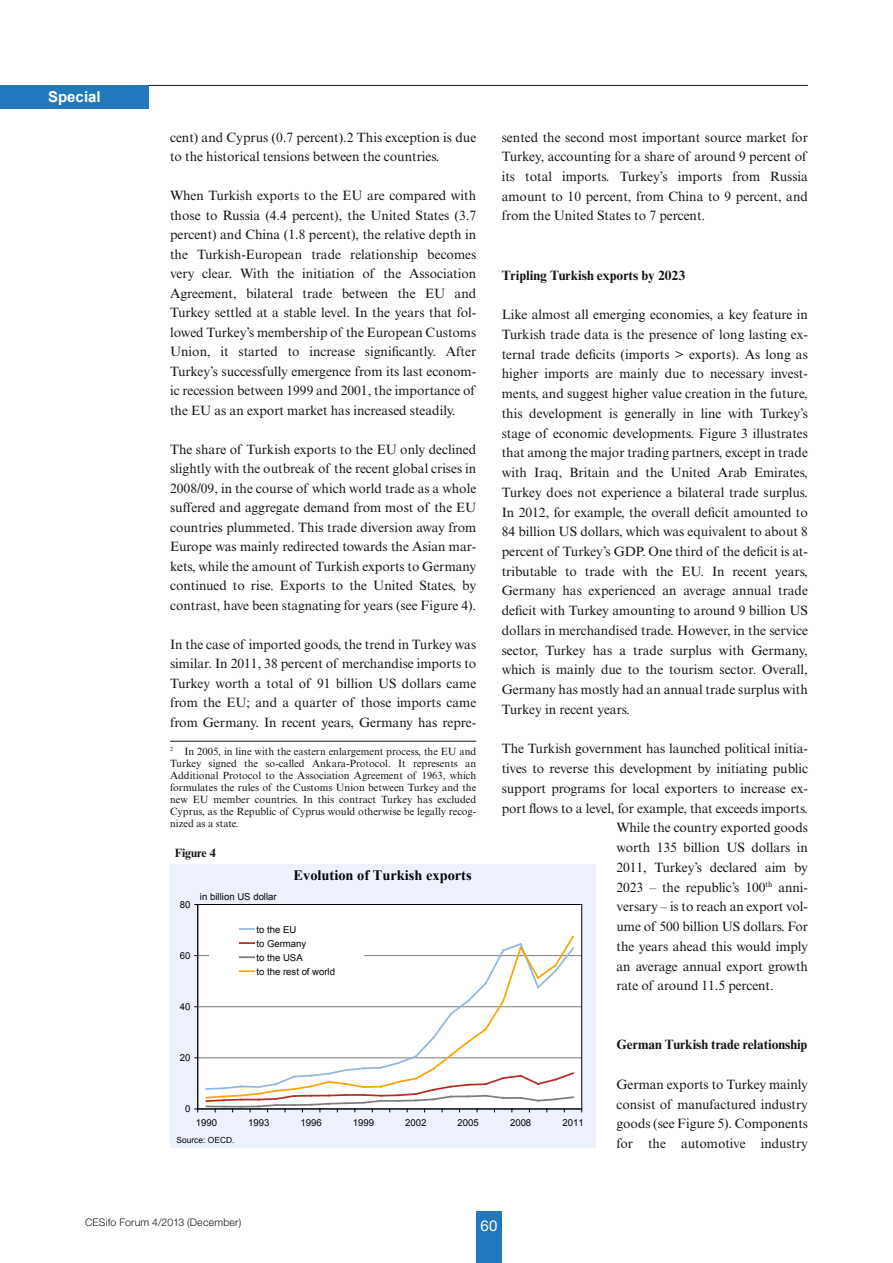
<style>
.page{position:relative;width:893px;height:1263px;background:#fff}
.page>*{position:absolute;margin:0;border:0;box-sizing:border-box;transform-origin:0 0}
.t1{font:700 15px "Arial";color:#fff}
.t2{font:15px "Helvetica Neue LT Std";color:#fff}
.t3{font:700 14.4px "Times New Roman";color:#020408}
.Fliesstext{font:13.5px/19.8px "Times New Roman MT Std";letter-spacing:-.005em;color:#151616;text-align:justify}
.Zwischen-Head_bold{font:700 13.5px "Times New Roman MT Std";letter-spacing:-.005em;color:#151616}
.Head-8pt{font:700 12px "Times New Roman MT Std";color:#151616}
.Fußnote{font:10.5px/12px "Times New Roman MT Std";color:#151616;text-align:justify}
.t4{font:300 10.5px "Helvetica Neue LT Std";letter-spacing:.02em;color:#151616}
.t5{font:9.6px/14.1px "Arial";color:#020408}
.t6{font:8.4px "Arial";color:#020408}
</style>
<div class="page">
<hr style="left:147px;top:85px;width:661px;height:1px;background:#151616">
<div style="left:476px;top:1212px;width:26px;height:51px;background:#2178ba"></div>
<div style="left:0;top:85px;width:149px;height:23px;background:#2178ba"></div>
<div style="left:170px;top:864px;width:425px;height:284px;background:#edf1fc"></div>
<div style="left:198px;top:904px;width:384px;height:205px;background:#fff"></div>
<hr style="left:198px;top:1057px;width:384px;height:1px;background:#7c7c7c">
<hr style="left:198px;top:1006px;width:384px;height:1px;background:#7c7c7c">
<hr style="left:198px;top:955px;width:384px;height:1px;background:#7c7c7c">
<hr style="left:198px;top:904px;width:384px;height:1px;background:#020408">
<hr style="left:581px;top:904px;width:1px;height:205px;background:#020408">
<hr style="left:197px;top:904px;width:1px;height:205px;background:#020408">
<hr style="left:198px;top:1109px;width:384px;height:1px;background:#020408">
<svg style="left:205px;top:928px;width:370px;height:184px"></svg>
<hr style="left:170px;top:741px;width:306px;height:1px;background:#151616">
<p class="t1" style="left:48px;top:87px;width:54px">Special</p>
<p class="Fliesstext" style="left:170px;top:127px;width:308px">cent) and Cyprus (0.7 percent).2 This exception is due to the historical tensions between the countries.</p>
<p class="Fliesstext" style="left:170px;top:186px;width:308px">When Turkish exports to the EU are compared with those to Russia (4.4 percent), the United States (3.7 percent) and China (1.8 percent), the relative depth in the Turkish-European trade relationship becomes very clear. With the initiation of the Association Agreement, bilateral trade between the EU and Turkey settled at a stable level. In the years that fol&shy;lowed Turkey’s membership of the European Customs Union, it started to increase significantly. After Turkey’s successfully emergence from its last econom&shy;ic recession between 1999 and 2001, the importance of the EU as an export market has increased steadily.</p>
<p class="Fliesstext" style="left:170px;top:439px;width:308px">The share of Turkish exports to the EU only declined slightly with the outbreak of the recent global crises in 2008/09, in the course of which world trade as a whole suffered and aggregate demand from most of the EU countries plummeted. This trade diversion away from Europe was mainly redirected towards the Asian mar&shy;kets, while the amount of Turkish exports to Germany continued to rise. Exports to the United States, by contrast, have been stagnating for years (see Figure 4).</p>
<p class="Fliesstext" style="left:170px;top:634px;width:308px">In the case of imported goods, the trend in Turkey was similar. In 2011, 38 percent of merchandise imports to Turkey worth a total of 91 billion US dollars came from the EU; and a quarter of those imports came from Germany. In recent years, Germany has repre-</p>
<p class="Fußnote" style="left:170px;top:745px;width:308px"><sup>2</sup> In 2005, in line with the eastern enlargement process, the EU and Turkey signed the so-called Ankara-Protocol. It represents an Additional Protocol to the Association Agreement of 1963, which formulates the rules of the Customs Union between Turkey and the new EU member countries. In this contract Turkey has excluded Cyprus, as the Republic of Cyprus would otherwise be legally recog&shy;nized as a state.</p>
<p class="Head-8pt" style="left:175px;top:846px;width:42px">Figure 4</p>
<p class="t5" style="left:180px;top:897px;width:12px">80</p>
<p class="t5" style="left:200px;top:890px;width:78px">in billion US dollar</p>
<p class="t3" style="left:294px;top:865px;width:180px">Evolution of Turkish exports</p>
<p class="t5" style="left:180px;top:948px;width:12px">60</p>
<p class="t5" style="left:180px;top:999px;width:12px">40</p>
<p class="t5" style="left:256px;top:922px;width:80px">to the EU<br>to Germany<br>to the USA<br>to the rest of world</p>
<p class="Fliesstext" style="left:502px;top:127px;width:308px">sented the second most important source market for Turkey, accounting for a share of around 9 percent of its total imports. Turkey’s imports from Russia amount to 10 percent, from China to 9 percent, and from the United States to 7 percent.</p>
<p class="Zwischen-Head_bold" style="left:502px;top:267px;width:185px">Tripling Turkish exports by 2023</p>
<p class="Fliesstext" style="left:502px;top:305px;width:308px">Like almost all emerging economies, a key feature in Turkish trade data is the presence of long lasting ex&shy;ternal trade deficits (imports &gt; exports). As long as higher imports are mainly due to necessary invest&shy;ments, and suggest higher value creation in the future, this development is generally in line with Turkey’s stage of economic developments. Figure 3 illustrates that among the major trading partners, except in trade with Iraq, Britain and the United Arab Emirates, Turkey does not experience a bilateral trade surplus.<br>In 2012, for example, the overall deficit amounted to 84 billion US dollars, which was equivalent to about 8 percent of Turkey’s GDP. One third of the deficit is at&shy;tributable to trade with the EU. In recent years, Germany has experienced an average annual trade deficit with Turkey amounting to around 9 billion US dollars in merchandised trade. However, in the service sector, Turkey has a trade surplus with Germany, which is mainly due to the tourism sector. Overall, Germany has mostly had an annual trade surplus with Turkey in recent years.</p>
<p class="Fliesstext" style="left:502px;top:739px;width:308px">The Turkish government has launched political initia-</p>
<p class="Fliesstext" style="left:502px;top:759px;width:308px">tives to reverse this development by initiating public</p>
<p class="Fliesstext" style="left:502px;top:778px;width:308px">support programs for local exporters to increase ex-</p>
<p class="Fliesstext" style="left:502px;top:798px;width:308px">port flows to a level, for example, that exceeds imports.</p>
<p class="Fliesstext" style="left:617px;top:818px;width:193px">While the country exported goods</p>
<p class="Fliesstext" style="left:617px;top:838px;width:193px">worth 135 billion US dollars in</p>
<p class="Fliesstext" style="left:617px;top:857px;width:193px">2011, Turkey’s declared aim by</p>
<p class="Fliesstext" style="left:617px;top:877px;width:193px">2023 – the republic’s 100<sup>th</sup> anni-</p>
<p class="Fliesstext" style="left:617px;top:897px;width:193px">versary – is to reach an export vol-</p>
<p class="Fliesstext" style="left:617px;top:916px;width:193px">ume of 500 billion US dollars. For</p>
<p class="Fliesstext" style="left:617px;top:936px;width:193px">the years ahead this would imply</p>
<p class="Fliesstext" style="left:617px;top:956px;width:193px">an average annual export growth</p>
<p class="Fliesstext" style="left:617px;top:976px;width:159px">rate of around 11.5 percent.</p>
<p class="t5" style="left:180px;top:1050px;width:12px">20</p>
<p class="t5" style="left:185px;top:1102px;width:7px">0</p>
<p class="t5" style="left:196px;top:1115px;width:23px">1990</p>
<p class="t5" style="left:248px;top:1115px;width:23px">1993</p>
<p class="t5" style="left:301px;top:1115px;width:23px">1996</p>
<p class="t5" style="left:353px;top:1115px;width:23px">1999</p>
<p class="t5" style="left:405px;top:1115px;width:23px">2002</p>
<p class="t5" style="left:458px;top:1115px;width:23px">2005</p>
<p class="t5" style="left:510px;top:1115px;width:23px">2008</p>
<p class="t5" style="left:562px;top:1115px;width:23px">2011</p>
<p class="t6" style="left:176px;top:1134px;width:60px">Source: OECD.</p>
<p class="Zwischen-Head_bold" style="left:617px;top:1036px;width:192px">German Turkish trade relationship</p>
<p class="Fliesstext" style="left:617px;top:1074px;width:193px">German exports to Turkey mainly consist of manufactured industry goods (see Figure 5). Components for the automotive industry</p>
<p class="t4" style="left:85px;top:1216px;width:158px">CESifo Forum 4/2013 (December)</p>
<p class="t2" style="left:481px;top:1217px;width:18px">60</p>
</div>
